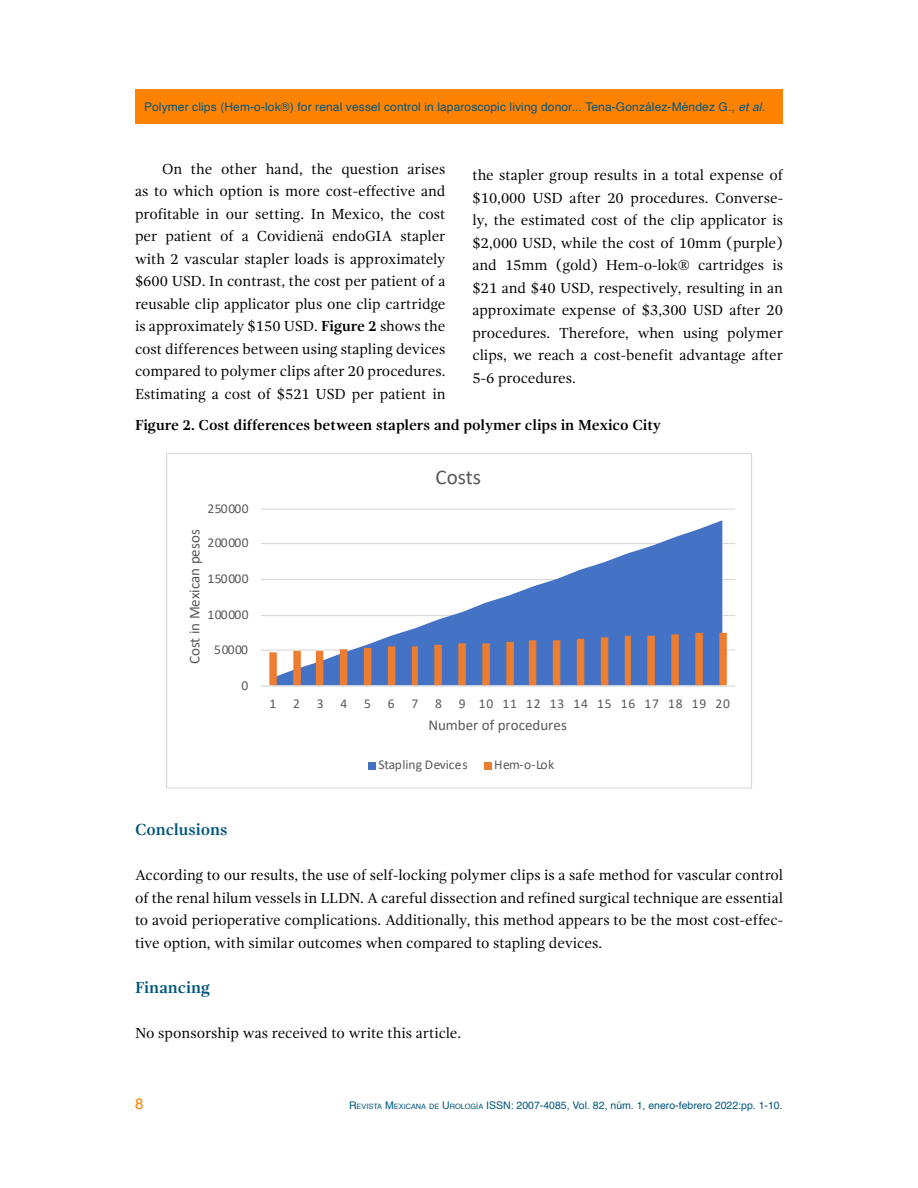
<style>
.page{position:relative;width:918px;height:1188px;background:#fff}
.page>*{position:absolute;margin:0;border:0;box-sizing:border-box;transform-origin:0 0}
.t1{font:21px "Calibri";color:#595959}
.t2{font:700 16.5px "Gandhi Serif";color:#00567d}
.t3{font:15px/22.5px "Gandhi Serif";color:#000;text-align:justify}
.t4{font:700 15px "Gandhi Serif";color:#000}
.t5{font:15px "Calibri";color:#595959}
.t6{font:15px "Helvetica";color:#ff8300}
.t7{font:13.5px "Calibri";letter-spacing:.05em;color:#595959}
.t8{font:13.5px "Calibri";letter-spacing:-.005em;color:#595959}
.t9{font:12px "Helvetica";letter-spacing:.01em;color:#00567d}
.t10{font:10.5px "Helvetica";color:#00567d}
.s1{font-style:italic}
.s2{font-weight:700}
.s3{font-style:inherit}
.s4{font-size:7.35px}
</style>
<div class="page">
<div style="left:135px;top:89px;width:648px;height:34px;background:#ff8300"></div>
<hr style="left:261px;top:650px;width:474px;height:1px;background:#d9d9d9">
<hr style="left:261px;top:615px;width:474px;height:1px;background:#d9d9d9">
<hr style="left:261px;top:579px;width:474px;height:1px;background:#d9d9d9">
<hr style="left:261px;top:543px;width:474px;height:1px;background:#d9d9d9">
<hr style="left:261px;top:509px;width:474px;height:1px;background:#d9d9d9">
<svg style="left:400px;top:520px;width:322px;height:113px"></svg>
<svg style="left:269px;top:633px;width:458px;height:52px;background:#8483a3"></svg>
<hr style="left:261px;top:686px;width:474px;height:1px;background:#d9d9d9">
<div style="left:368px;top:762px;width:8px;height:7px;background:#4472c4"></div>
<div style="left:484px;top:762px;width:7px;height:7px;background:#ed7d31"></div>
<p class="t9" style="left:144px;top:97px;width:623px">Polymer clips (Hem-o-lok®) for renal vessel control in laparoscopic living donor... Tena-González-Méndez G., <span class="s1">et al.</span></p>
<p class="t3" style="left:135px;top:158px;width:312px;text-indent:27px">On the other hand, the question arises as to which option is more cost-effective and profitable in our setting. In Mexico, the cost per patient of a Covidienä endoGIA stapler with 2 vascular stapler loads is approximately $600 USD. In contrast, the cost per patient of a reusable clip applicator plus one clip cartridge is approximately $150 USD. <span class="s2">Figure 2</span> shows the cost differences between using stapling devices compared to polymer clips after 20 procedures.<br>Estimating a cost of $521 USD per patient in</p>
<p class="t3" style="left:472px;top:164px;width:312px">the stapler group results in a total expense of $10,000 USD after 20 procedures. Converse&shy;ly, the estimated cost of the clip applicator is $2,000 USD, while the cost of 10mm (purple) and 15mm (gold) Hem-o-lok® cartridges is $21 and $40 USD, respectively, resulting in an approximate expense of $3,300 USD after 20 procedures. Therefore, when using polymer clips, we reach a cost-benefit advantage after 5-6 procedures.</p>
<p class="t4" style="left:135px;top:417px;width:528px">Figure 2. Cost differences between staplers and polymer clips in Mexico City</p>
<p class="t7" style="left:207px;top:499px;width:43px">250000</p>
<p class="t5" style="left:184px;top:664px;width:136px;rotate:-90deg">Cost in Mexican pesos</p>
<p class="t7" style="left:207px;top:533px;width:43px">200000</p>
<p class="t7" style="left:207px;top:569px;width:43px">150000</p>
<p class="t7" style="left:207px;top:605px;width:43px">100000</p>
<p class="t7" style="left:214px;top:640px;width:35px">50000</p>
<p class="t7" style="left:242px;top:676px;width:8px">0</p>
<h1 class="t1" style="left:436px;top:463px;width:47px">Costs</h1>
<p class="t7" style="left:269px;top:694px;width:462px">1 2 3 4 5 6 7 8 9 1011121314151617181920</p>
<p class="t5" style="left:428px;top:715px;width:140px">Number of procedures</p>
<p class="t8" style="left:378px;top:755px;width:91px">Stapling Devices</p>
<p class="t7" style="left:494px;top:755px;width:62px">Hem-o-Lok</p>
<p class="t2" style="left:135px;top:820px;width:94px">Conclusions</p>
<p class="t3" style="left:135px;top:864px;width:650px">According to our results, the use of self-locking polymer clips is a safe method for vascular control of the renal hilum vessels in LLDN. A careful dissection and refined surgical technique are essential to avoid perioperative complications. Additionally, this method appears to be the most cost-effec&shy;tive option, with similar outcomes when compared to stapling devices.</p>
<p class="t2" style="left:135px;top:978px;width:77px">Financing</p>
<p class="t3" style="left:135px;top:1022px;width:328px">No sponsorship was received to write this article.</p>
<p class="t6" style="left:135px;top:1092px;width:10px">8</p>
<p class="t10" style="left:349px;top:1097px;width:435px"><span class="s3">R</span><span class="s4">EVISTA</span> <span class="s3">M</span><span class="s4">EXICANA DE</span> <span class="s3">U</span><span class="s4">ROLOGÍA</span> ISSN: 2007-4085, Vol. 82, núm. 1, enero-febrero 2022:pp. 1-10.</p>
</div>
